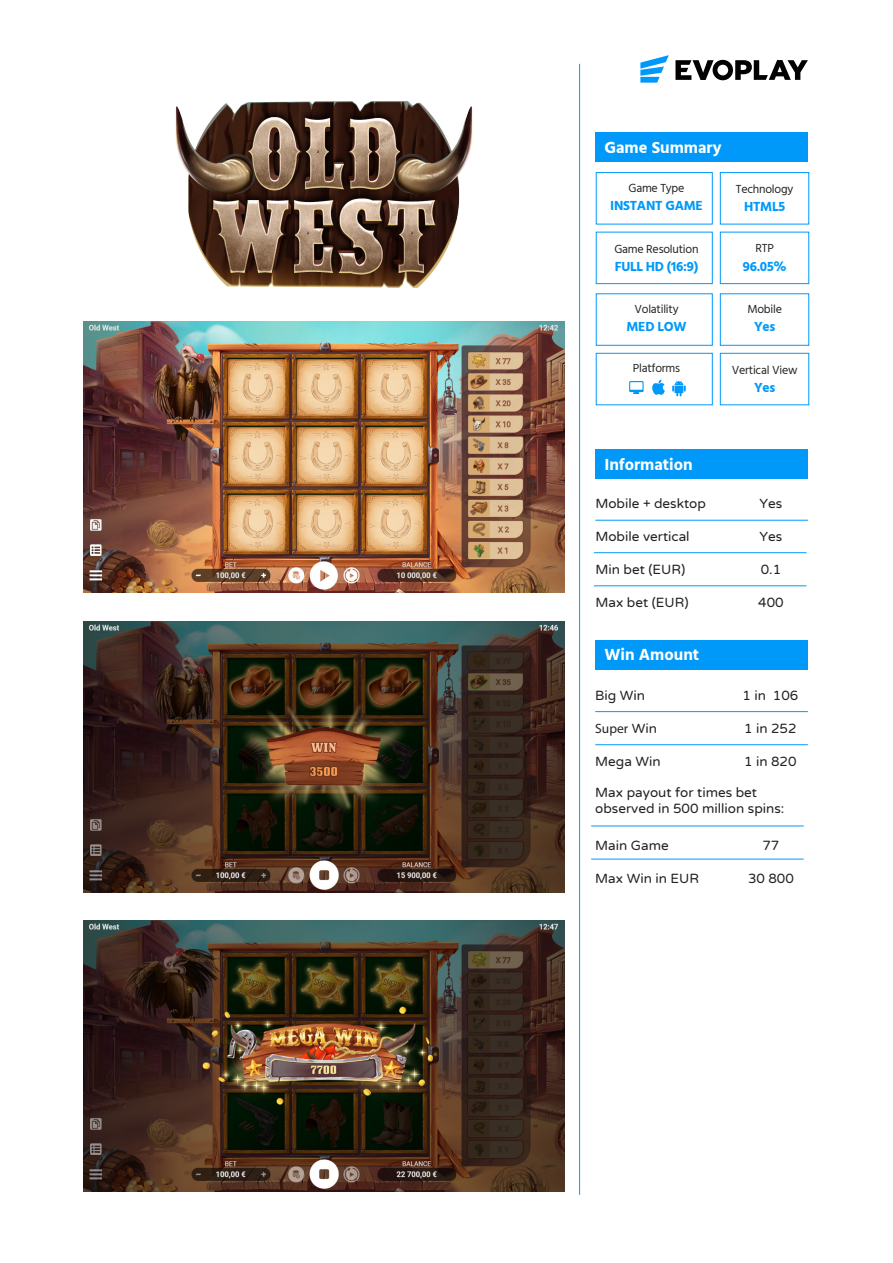
<style>
.page{position:relative;width:893px;height:1263px;background:#fff}
.page>*{position:absolute;margin:0;border:0;box-sizing:border-box;transform-origin:0 0}
.t1{font:700 16.5px "Hind";color:#fff}
.t2{font:13.5px/16.2px "Varela Round";color:#222221}
.t3{font:700 13.5px "Hind";letter-spacing:-.02em;color:#0099fa}
.t4{font:13.5px "Myriad Pro";color:#222221}
.t5{font:12px "Hind";letter-spacing:-.02em;color:#222221}
.s1{font-family:"Varela Round"}
</style>
<div class="page">
<hr style="left:579px;top:64px;width:1px;height:1131px;background:#0099fa">
<svg style="left:640px;top:55px;width:29px;height:28px"></svg>
<svg style="left:675px;top:60px;width:133px;height:20px"></svg>
<div style="left:595px;top:132px;width:213px;height:30px;background:#0099fa"></div>
<div style="left:595px;top:449px;width:213px;height:30px;background:#0099fa"></div>
<hr style="left:595px;top:520px;width:213px;height:1px;background:#0099fa">
<img style="left:83px;top:322px;width:482px;height:271px">
<img style="left:83px;top:621px;width:482px;height:271px">
<img style="left:83px;top:921px;width:482px;height:270px">
<img style="left:175px;top:101px;width:298px;height:187px">
<div style="left:720px;top:172px;width:89px;height:52px;border:1px solid #0099fa"></div>
<div style="left:596px;top:172px;width:117px;height:52px;border:1px solid #0099fa"></div>
<div style="left:720px;top:232px;width:89px;height:52px;border:1px solid #0099fa"></div>
<div style="left:596px;top:232px;width:117px;height:52px;border:1px solid #0099fa"></div>
<div style="left:720px;top:293px;width:89px;height:53px;border:1px solid #0099fa"></div>
<div style="left:596px;top:293px;width:117px;height:53px;border:1px solid #0099fa"></div>
<div style="left:720px;top:353px;width:89px;height:52px;border:1px solid #0099fa"></div>
<div style="left:596px;top:353px;width:117px;height:52px;border:1px solid #0099fa"></div>
<svg style="left:672px;top:380px;width:14px;height:17px"></svg>
<svg style="left:652px;top:380px;width:13px;height:15px"></svg>
<svg style="left:629px;top:381px;width:15px;height:11px"></svg>
<div style="left:630px;top:382px;width:12px;height:8px;background:#fff"></div>
<svg style="left:633px;top:391px;width:6px;height:3px"></svg>
<hr style="left:591px;top:826px;width:213px;height:1px;background:#0099fa">
<hr style="left:591px;top:859px;width:213px;height:1px;background:#0099fa">
<div style="left:596px;top:640px;width:212px;height:30px;background:#0099fa"></div>
<hr style="left:595px;top:711px;width:213px;height:1px;background:#0099fa">
<hr style="left:595px;top:744px;width:213px;height:1px;background:#0099fa">
<hr style="left:594px;top:552px;width:212px;height:1px;background:#0099fa">
<hr style="left:594px;top:586px;width:212px;height:1px;background:#0099fa">
<p class="t1" style="left:604px;top:137px;width:119px">Game Summary</p>
<p class="t5" style="left:628px;top:180px;width:57px">Game Type</p>
<p class="t3" style="left:610px;top:198px;width:94px">INSTANT GAME</p>
<p class="t5" style="left:736px;top:180px;width:59px">Technology</p>
<p class="t3" style="left:744px;top:198px;width:42px">HTML5</p>
<p class="t5" style="left:614px;top:241px;width:86px">Game Resolution</p>
<p class="t5" style="left:755px;top:240px;width:20px">RTP</p>
<p class="t3" style="left:615px;top:259px;width:85px">FULL HD (16:9)</p>
<p class="t3" style="left:743px;top:259px;width:45px">96.05%</p>
<p class="t5" style="left:634px;top:301px;width:46px">Volatility</p>
<p class="t5" style="left:747px;top:301px;width:36px">Mobile</p>
<p class="t3" style="left:626px;top:318px;width:62px">MED LOW</p>
<p class="t3" style="left:754px;top:318px;width:23px">Yes</p>
<p class="t5" style="left:633px;top:360px;width:49px">Platforms</p>
<p class="t5" style="left:732px;top:362px;width:67px">Vertical View</p>
<p class="t3" style="left:754px;top:380px;width:23px">Yes</p>
<p class="t1" style="left:604px;top:454px;width:90px">Information</p>
<p class="t2" style="left:595px;top:495px;width:112px">Mobile + desktop</p>
<p class="t2" style="left:595px;top:528px;width:96px">Mobile vertical</p>
<p class="t2" style="left:595px;top:561px;width:91px">Min bet (EUR)</p>
<p class="t2" style="left:595px;top:594px;width:95px">Max bet (EUR)</p>
<p class="t2" style="left:760px;top:495px;width:24px">Yes</p>
<p class="t2" style="left:760px;top:528px;width:24px">Yes</p>
<p class="t2" style="left:761px;top:561px;width:22px">0.1</p>
<p class="t2" style="left:758px;top:594px;width:27px">400</p>
<p class="t1" style="left:605px;top:645px;width:96px">Win Amount</p>
<p class="t2" style="left:595px;top:687px;width:51px">Big Win</p>
<p class="t4" style="left:595px;top:720px;width:63px">Super <span class="s1">Win</span></p>
<p class="t2" style="left:595px;top:753px;width:67px">Mega Win</p>
<p class="t2" style="left:742px;top:687px;width:58px">1 in 106</p>
<p class="t2" style="left:744px;top:720px;width:54px">1 in 252</p>
<p class="t2" style="left:744px;top:753px;width:54px">1 in 820</p>
<p class="t2" style="left:595px;top:783px;width:191px">Max payout for times bet observed in 500 million spins:</p>
<p class="t2" style="left:762px;top:837px;width:18px">77</p>
<p class="t2" style="left:748px;top:870px;width:47px">30 800</p>
<p class="t2" style="left:595px;top:837px;width:75px">Main Game</p>
<p class="t2" style="left:595px;top:870px;width:105px">Max Win in EUR</p>
</div>
